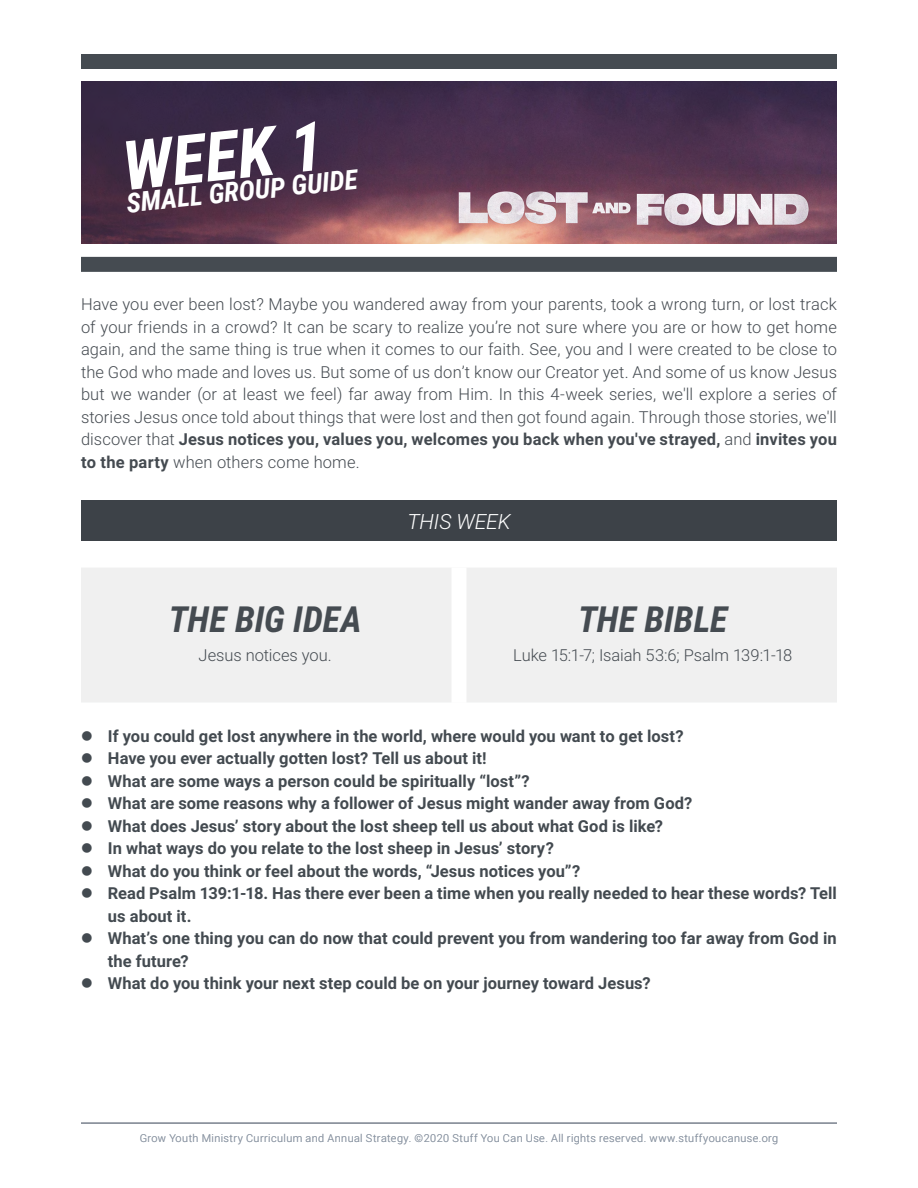
<style>
.page{position:relative;width:918px;height:1188px;background:#fff}
.page>*{position:absolute;margin:0;border:0;box-sizing:border-box;transform-origin:0 0}
.t1{font:italic 700 68.25px "Roboto Condensed";color:#fff}
.t2{font:italic 700 36px "Roboto Condensed";color:#454b51}
.t3{font:italic 700 27.3px "Roboto Condensed";color:#fff}
.t4{font:italic 300 21px "Roboto";letter-spacing:-.005em;color:#fff}
.t5{font:700 16.5px/22.5px "Roboto";letter-spacing:.005em;color:#434a50}
.t6{font:300 16.5px/22.5px "Roboto";letter-spacing:.01em;color:#444a50;text-align:justify}
.t7{font:300 16.5px "Roboto";letter-spacing:-.005em;color:#454b51}
.t8{font:300 10.8px "Roboto";letter-spacing:.04em;color:#8f99a6}
.s1{font-weight:700}
</style>
<div class="page">
<img style="left:81px;top:82px;width:756px;height:162px">
<div style="left:81px;top:54px;width:756px;height:15px;background:#454b51"></div>
<div style="left:81px;top:500px;width:756px;height:41px;background:#3d4248"></div>
<div style="left:81px;top:257px;width:756px;height:15px;background:#454b51"></div>
<div style="left:81px;top:568px;width:756px;height:135px;background:#f0f0f0"></div>
<div style="left:452px;top:568px;width:14px;height:135px;background:#fff"></div>
<hr style="left:81px;top:1122px;width:756px;height:2px;background:#8d949e">
<h1 class="t1" style="left:118px;top:119px;width:204px;rotate:-6deg">WEEK 1</h1>
<h3 class="t3" style="left:124px;top:184px;width:234px;rotate:-6deg">SMALL GROUP GUIDE</h3>
<p class="t6" style="left:81px;top:293px;width:758px">Have you ever been lost? Maybe you wandered away from your parents, took a wrong turn, or lost track of your friends in a crowd? It can be scary to realize you’re not sure where you are or how to get home again, and the same thing is true when it comes to our faith. See, you and I were created to be close to the God who made and loves us. But some of us don’t know our Creator yet. And some of us know Jesus but we wander (or at least we feel) far away from Him. In this 4-week series, we'll explore a series of stories Jesus once told about things that were lost and then got found again. Through those stories, we'll discover that <span class="s1">Jesus notices you, values you, welcomes you back when you've strayed,</span> and <span class="s1">invites you to the party</span> when others come home.</p>
<h2 class="t2" style="left:169px;top:594px;width:195px">THE BIG IDEA</h2>
<p class="t7" style="left:199px;top:643px;width:135px">Jesus notices you.</p>
<p class="t4" style="left:407px;top:506px;width:105px">THIS WEEK</p>
<h2 class="t2" style="left:578px;top:594px;width:151px">THE BIBLE</h2>
<p class="t7" style="left:513px;top:643px;width:281px">Luke 15:1-7; Isaiah 53:6; Psalm 139:1-18</p>
<p class="t5" style="left:108px;top:724px;width:731px">If you could get lost anywhere in the world, where would you want to get lost?<br>Have you ever actually gotten lost? Tell us about it!<br>What are some ways a person could be spiritually “lost”?<br>What are some reasons why a follower of Jesus might wander away from God?<br>What does Jesus’ story about the lost sheep tell us about what God is like?<br>In what ways do you relate to the lost sheep in Jesus’ story?<br>What do you think or feel about the words, “Jesus notices you”?<br>Read Psalm 139:1-18. Has there ever been a time when you really needed to hear these words? Tell us about it.<br>What’s one thing you can do now that could prevent you from wandering too far away from God in the future?<br>What do you think your next step could be on your journey toward Jesus?</p>
<p class="t8" style="left:140px;top:1131px;width:640px">Grow Youth Ministry Curriculum and Annual Strategy. ©2020 Stuff You Can Use. All rights reserved. www.stuffyoucanuse.org</p>
</div>
